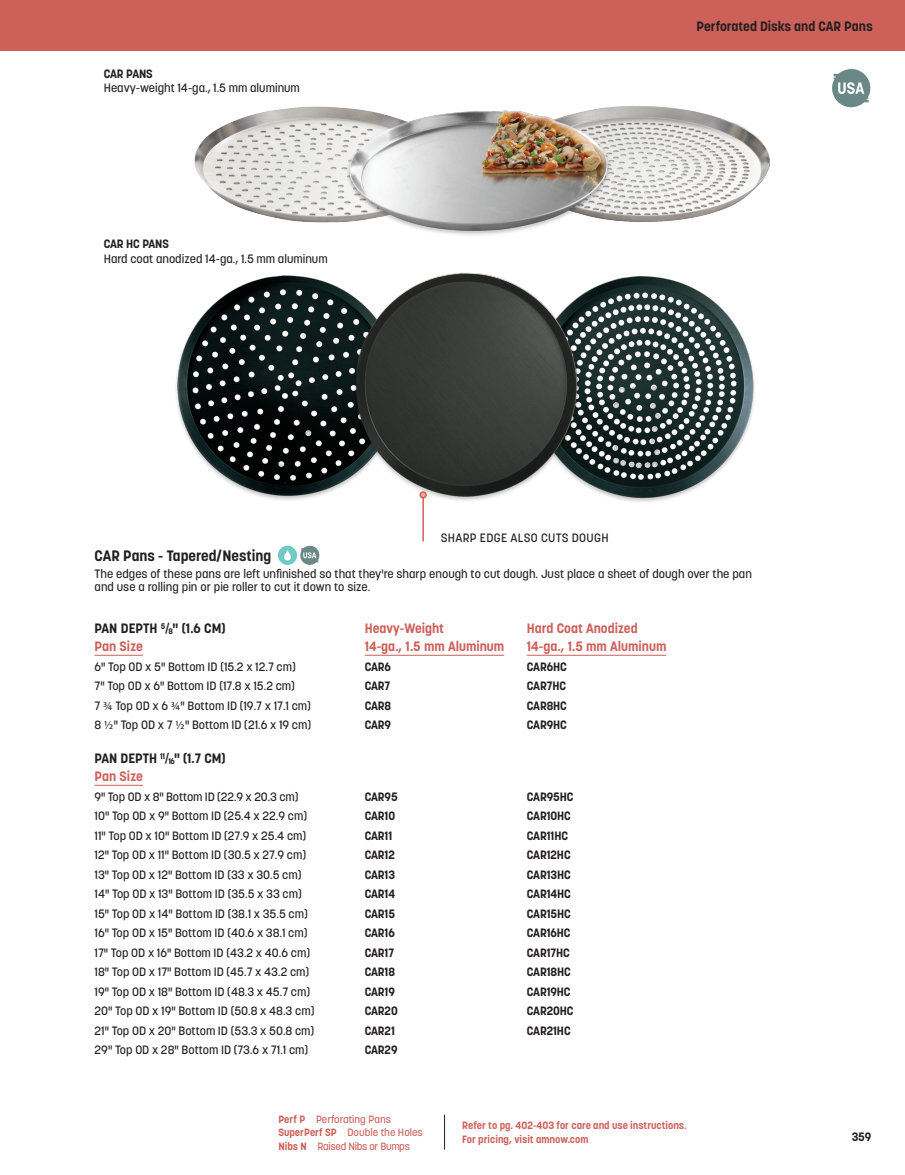
<style>
.page{position:relative;width:905px;height:1175px;background:#fff}
.page>*{position:absolute;margin:0;border:0;box-sizing:border-box;transform-origin:0 0}
.product-family{font:700 15px "Korolev";color:#231f20}
.product-name{font:700 13.5px "Korolev";color:#ce605a}
.header-category{font:700 13.5px "Korolev";color:#231f20}
.product-family-2{font:700 13.5px "Korolev";color:#231f20}
.product-name-2{font:700 13.5px "Korolev";color:#231f20}
.pizza_line_1{font:500 12px "Korolev";color:#231f20}
.pizza_line_1-2{font:700 12px "Korolev";letter-spacing:-.01em;color:#231f20}
.marketing-descriptio{font:500 12px/13.5px "Korolev";color:#231f20}
.marketing-descriptio-2{font:500 12px "Korolev";letter-spacing:.025em;color:#231f20}
.t1{font:700 10.5px "Korolev";color:#ce605a}
.marketing-descriptio-3{font:500 10.5px/13.5px "Korolev";color:#ce605a}
.s1{font-weight:500}
.s2{font-size:8.1px}
.s3{font-family:"Myriad Pro";font-weight:400}
.s4{font-weight:700}
</style>
<div class="page">
<img style="left:194px;top:106px;width:577px;height:129px">
<img style="left:176px;top:272px;width:579px;height:230px">
<div style="left:0;top:0;width:904px;height:51px;background:#ce605a"></div>
<hr style="left:94px;top:655px;width:49px;height:1px;background:#ce605a">
<hr style="left:364px;top:655px;width:140px;height:1px;background:#ce605a">
<hr style="left:526px;top:655px;width:140px;height:1px;background:#ce605a">
<hr style="left:94px;top:785px;width:49px;height:1px;background:#ce605a">
<div style="left:278px;top:546px;width:19px;height:19px;background:#72cac5;border-radius:50%"></div>
<svg style="left:284px;top:550px;width:7px;height:11px"></svg>
<svg style="left:300px;top:545px;width:20px;height:20px"></svg>
<hr style="left:422px;top:495px;width:2px;height:46px;background:#ce605a">
<div style="left:419px;top:491px;width:8px;height:7px;border:2px solid #ce605a;border-radius:50%"></div>
<hr style="left:444px;top:1114px;width:1px;height:35px;background:#231f20">
<svg style="left:832px;top:69px;width:38px;height:39px"></svg>
<p class="pizza_line_1-2" style="left:104px;top:66px;width:51px">CAR PANS</p>
<p class="marketing-descriptio" style="left:104px;top:81px;width:198px">Heavy-weight 14-ga., 1.5 mm aluminum</p>
<p class="pizza_line_1-2" style="left:104px;top:237px;width:67px">CAR HC PANS</p>
<p class="marketing-descriptio" style="left:104px;top:252px;width:225px">Hard coat anodized 14-ga., 1.5 mm aluminum</p>
<p class="header-category" style="left:696px;top:17px;width:178px">Perforated Disks and CAR Pans</p>
<p class="marketing-descriptio-2" style="left:441px;top:529px;width:169px">SHARP EDGE ALSO CUTS DOUGH</p>
<p class="product-family" style="left:94px;top:546px;width:178px">CAR Pans - Tapered/Nesting</p>
<p class="marketing-descriptio" style="left:94px;top:566px;width:658px">The edges of these pans are left unfinished so that they're sharp enough to cut dough. Just place a sheet of dough over the pan and use a rolling pin or pie roller to cut it down to size.</p>
<p class="product-name-2" style="left:94px;top:620px;width:133px">PAN DEPTH <sup>5</sup><span class="s1">/</span><span class="s2">8</span>" (1.6 CM)</p>
<p class="product-name" style="left:364px;top:620px;width:81px">Heavy-Weight</p>
<p class="product-name" style="left:526px;top:620px;width:112px">Hard Coat Anodized</p>
<p class="product-name" style="left:94px;top:638px;width:50px">Pan Size</p>
<p class="product-name" style="left:364px;top:638px;width:141px">14-ga., 1.5 mm Aluminum</p>
<p class="product-name" style="left:526px;top:638px;width:141px">14-ga., 1.5 mm Aluminum</p>
<p class="pizza_line_1" style="left:94px;top:659px;width:203px">6" Top OD x 5" Bottom ID (15.2 x 12.7 cm)</p>
<p class="pizza_line_1-2" style="left:364px;top:659px;width:28px">CAR6</p>
<p class="pizza_line_1-2" style="left:526px;top:659px;width:42px">CAR6HC</p>
<p class="pizza_line_1" style="left:94px;top:678px;width:202px">7" Top OD x 6" Bottom ID (17.8 x 15.2 cm)</p>
<p class="pizza_line_1-2" style="left:364px;top:678px;width:27px">CAR7</p>
<p class="pizza_line_1-2" style="left:526px;top:678px;width:41px">CAR7HC</p>
<p class="pizza_line_1" style="left:94px;top:698px;width:218px">7 <span class="s3">3/4</span> Top OD x 6 <span class="s3">3/4</span>" Bottom ID (19.7 x 17.1 cm)</p>
<p class="pizza_line_1-2" style="left:364px;top:698px;width:28px">CAR8</p>
<p class="pizza_line_1-2" style="left:526px;top:698px;width:42px">CAR8HC</p>
<p class="pizza_line_1" style="left:94px;top:717px;width:218px">8 <span class="s3">1/2</span>" Top OD x 7 <span class="s3">1/2</span>" Bottom ID (21.6 x 19 cm)</p>
<p class="pizza_line_1-2" style="left:364px;top:717px;width:28px">CAR9</p>
<p class="pizza_line_1-2" style="left:526px;top:717px;width:42px">CAR9HC</p>
<p class="product-family-2" style="left:94px;top:750px;width:133px">PAN DEPTH <sup>11</sup><span class="s1">/</span><span class="s2">16</span>" (1.7 CM)</p>
<p class="product-name" style="left:94px;top:768px;width:50px">Pan Size</p>
<p class="pizza_line_1" style="left:94px;top:789px;width:205px">9" Top OD x 8" Bottom ID (22.9 x 20.3 cm)</p>
<p class="pizza_line_1-2" style="left:364px;top:789px;width:35px">CAR95</p>
<p class="pizza_line_1-2" style="left:526px;top:789px;width:48px">CAR95HC</p>
<p class="pizza_line_1" style="left:94px;top:808px;width:214px">10" Top OD x 9" Bottom ID (25.4 x 22.9 cm)</p>
<p class="pizza_line_1-2" style="left:364px;top:808px;width:32px">CAR10</p>
<p class="pizza_line_1-2" style="left:526px;top:808px;width:46px">CAR10HC</p>
<p class="pizza_line_1" style="left:94px;top:828px;width:213px">11" Top OD x 10" Bottom ID (27.9 x 25.4 cm)</p>
<p class="pizza_line_1-2" style="left:364px;top:828px;width:29px">CAR11</p>
<p class="pizza_line_1-2" style="left:526px;top:828px;width:43px">CAR11HC</p>
<p class="pizza_line_1" style="left:94px;top:847px;width:213px">12" Top OD x 11" Bottom ID (30.5 x 27.9 cm)</p>
<p class="pizza_line_1-2" style="left:364px;top:847px;width:32px">CAR12</p>
<p class="pizza_line_1-2" style="left:526px;top:847px;width:45px">CAR12HC</p>
<p class="pizza_line_1" style="left:94px;top:867px;width:208px">13" Top OD x 12" Bottom ID (33 x 30.5 cm)</p>
<p class="pizza_line_1-2" style="left:364px;top:867px;width:32px">CAR13</p>
<p class="pizza_line_1-2" style="left:526px;top:867px;width:45px">CAR13HC</p>
<p class="pizza_line_1" style="left:94px;top:886px;width:209px">14" Top OD x 13" Bottom ID (35.5 x 33 cm)</p>
<p class="pizza_line_1-2" style="left:364px;top:886px;width:32px">CAR14</p>
<p class="pizza_line_1-2" style="left:526px;top:886px;width:46px">CAR14HC</p>
<p class="pizza_line_1" style="left:94px;top:906px;width:215px">15" Top OD x 14" Bottom ID (38.1 x 35.5 cm)</p>
<p class="pizza_line_1-2" style="left:364px;top:906px;width:32px">CAR15</p>
<p class="pizza_line_1-2" style="left:526px;top:906px;width:46px">CAR15HC</p>
<p class="pizza_line_1" style="left:94px;top:925px;width:214px">16" Top OD x 15" Bottom ID (40.6 x 38.1 cm)</p>
<p class="pizza_line_1-2" style="left:364px;top:925px;width:32px">CAR16</p>
<p class="pizza_line_1-2" style="left:526px;top:925px;width:45px">CAR16HC</p>
<p class="pizza_line_1" style="left:94px;top:945px;width:217px">17" Top OD x 16" Bottom ID (43.2 x 40.6 cm)</p>
<p class="pizza_line_1-2" style="left:364px;top:945px;width:31px">CAR17</p>
<p class="pizza_line_1-2" style="left:526px;top:945px;width:45px">CAR17HC</p>
<p class="pizza_line_1" style="left:94px;top:964px;width:216px">18" Top OD x 17" Bottom ID (45.7 x 43.2 cm)</p>
<p class="pizza_line_1-2" style="left:364px;top:964px;width:32px">CAR18</p>
<p class="pizza_line_1-2" style="left:526px;top:964px;width:45px">CAR18HC</p>
<p class="pizza_line_1" style="left:94px;top:984px;width:217px">19" Top OD x 18" Bottom ID (48.3 x 45.7 cm)</p>
<p class="pizza_line_1-2" style="left:364px;top:984px;width:32px">CAR19</p>
<p class="pizza_line_1-2" style="left:526px;top:984px;width:45px">CAR19HC</p>
<p class="pizza_line_1" style="left:94px;top:1003px;width:221px">20" Top OD x 19" Bottom ID (50.8 x 48.3 cm)</p>
<p class="pizza_line_1-2" style="left:364px;top:1003px;width:35px">CAR20</p>
<p class="pizza_line_1-2" style="left:526px;top:1003px;width:48px">CAR20HC</p>
<p class="pizza_line_1" style="left:94px;top:1023px;width:221px">21" Top OD x 20" Bottom ID (53.3 x 50.8 cm)</p>
<p class="pizza_line_1-2" style="left:364px;top:1023px;width:32px">CAR21</p>
<p class="pizza_line_1-2" style="left:526px;top:1023px;width:45px">CAR21HC</p>
<p class="pizza_line_1" style="left:94px;top:1042px;width:215px">29" Top OD x 28" Bottom ID (73.6 x 71.1 cm)</p>
<p class="pizza_line_1-2" style="left:364px;top:1042px;width:34px">CAR29</p>
<p class="marketing-descriptio-3" style="left:278px;top:1112px;width:146px"><span class="s4">Perf P</span> Perforating Pans<br><span class="s4">SuperPerf SP</span> Double the Holes<br><span class="s4">Nibs N</span> Raised Nibs or Bumps</p>
<p class="t1" style="left:462px;top:1119px;width:226px">Refer to pg. 402-403 for care and use instructions.</p>
<p class="t1" style="left:462px;top:1132px;width:128px">For pricing, visit amnow.com</p>
<p class="pizza_line_1-2" style="left:851px;top:1129px;width:21px">359</p>
</div>
